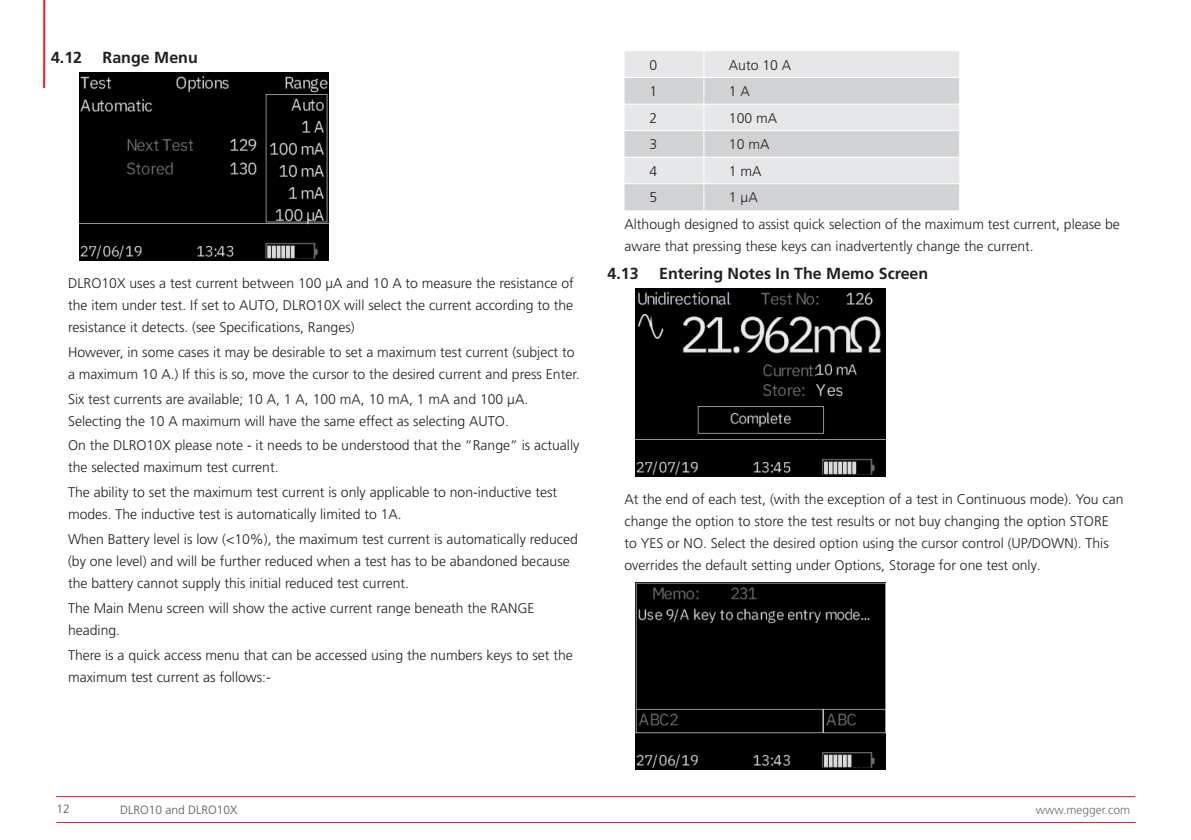
<style>
.page{position:relative;width:1191px;height:840px;background:#fff}
.page>*{position:absolute;margin:0;border:0;box-sizing:border-box;transform-origin:0 0}
.t1{font:700 16px "Frutiger LT Pro";color:#231f20}
.t2{font:300 14px/22px "Frutiger LT Pro";color:#231f20}
.t3{font:300 12px "Frutiger LT Pro";color:#57585a}
.t4{font:300 12px "Frutiger LT Pro";color:#6c6d70}
</style>
<div class="page">
<hr style="left:43px;top:0;width:2px;height:88px;background:#ee1d23">
<hr style="left:56px;top:795px;width:1079px;height:1px;background:#ee1d23">
<hr style="left:56px;top:821px;width:1079px;height:1px;background:#ee1d23">
<img style="left:79px;top:73px;width:250px;height:187px">
<div style="left:624px;top:51px;width:335px;height:26px;background:#e6e7e9"></div>
<svg style="left:624px;top:78px;width:335px;height:132px;background:#d9dadc"></svg>
<hr style="left:624px;top:104px;width:80px;height:1px;background:#fff">
<hr style="left:704px;top:104px;width:255px;height:1px;background:#fff">
<hr style="left:624px;top:130px;width:80px;height:1px;background:#fff">
<hr style="left:704px;top:130px;width:255px;height:1px;background:#fff">
<hr style="left:624px;top:157px;width:80px;height:1px;background:#fff">
<hr style="left:704px;top:157px;width:255px;height:1px;background:#fff">
<hr style="left:624px;top:183px;width:80px;height:1px;background:#fff">
<hr style="left:704px;top:183px;width:255px;height:1px;background:#fff">
<svg style="left:703px;top:51px;width:1px;height:159px"></svg>
<img style="left:636px;top:289px;width:249px;height:187px">
<img style="left:636px;top:582px;width:249px;height:187px">
<p class="t1" style="left:51px;top:48px;width:33px">4.12</p>
<p class="t1" style="left:103px;top:48px;width:97px">Range Menu</p>
<p class="t2" style="left:68px;top:272px;width:507px;text-align:justify">DLRO10X uses a test current between 100 μA and 10 A to measure the resistance of the item under test. If set to AUTO, DLRO10X will select the current according to the resistance it detects. (see Specifications, Ranges)</p>
<p class="t2" style="left:68px;top:341px;width:513px">However, in some cases it may be desirable to set a maximum test current (subject to a maximum 10 A.) If this is so, move the cursor to the desired current and press Enter.</p>
<p class="t2" style="left:68px;top:387px;width:462px">Six test currents are available; 10 A, 1 A, 100 mA, 10 mA, 1 mA and 100 μA.<br>Selecting the 10 A maximum will have the same effect as selecting AUTO.</p>
<p class="t2" style="left:68px;top:434px;width:513px">On the DLRO10X please note - it needs to be understood that the “Range” is actually the selected maximum test current.</p>
<p class="t2" style="left:68px;top:481px;width:490px">The ability to set the maximum test current is only applicable to non-inductive test modes. The inductive test is automatically limited to 1A.</p>
<p class="t2" style="left:68px;top:528px;width:511px">When Battery level is low (&lt;10%), the maximum test current is automatically reduced (by one level) and will be further reduced when a test has to be abandoned because the battery cannot supply this initial reduced test current.</p>
<p class="t2" style="left:68px;top:597px;width:468px">The Main Menu screen will show the active current range beneath the RANGE heading.</p>
<p class="t2" style="left:68px;top:643px;width:506px">There is a quick access menu that can be accessed using the numbers keys to set the maximum test current as follows:-</p>
<p class="t2" style="left:649px;top:54px;width:9px">0</p>
<p class="t2" style="left:729px;top:54px;width:64px">Auto 10 A</p>
<p class="t2" style="left:649px;top:80px;width:9px">1</p>
<p class="t2" style="left:729px;top:80px;width:23px">1 A</p>
<p class="t2" style="left:649px;top:107px;width:9px">2</p>
<p class="t2" style="left:729px;top:107px;width:50px">100 mA</p>
<p class="t2" style="left:649px;top:133px;width:9px">3</p>
<p class="t2" style="left:729px;top:133px;width:42px">10 mA</p>
<p class="t2" style="left:649px;top:160px;width:9px">4</p>
<p class="t2" style="left:729px;top:160px;width:34px">1 mA</p>
<p class="t2" style="left:649px;top:186px;width:9px">5</p>
<p class="t2" style="left:624px;top:184px;width:497px;line-height:27.2px;text-indent:104px">1 µA<br>Although designed to assist quick selection of the maximum test current, please be</p>
<p class="t2" style="left:624px;top:235px;width:411px">aware that pressing these keys can inadvertently change the current.</p>
<p class="t1" style="left:607px;top:264px;width:33px">4.13</p>
<p class="t1" style="left:659px;top:264px;width:271px">Entering Notes In The Memo Screen</p>
<p class="t2" style="left:624px;top:488px;width:500px">At the end of each test, (with the exception of a test in Continuous mode). You can change the option to store the test results or not buy changing the option STORE to YES or NO. Select the desired option using the cursor control (UP/DOWN). This overrides the default setting under Options, Storage for one test only.</p>
<p class="t3" style="left:57px;top:801px;width:15px">12</p>
<p class="t3" style="left:120px;top:802px;width:119px">DLRO10 and DLRO10X</p>
<p class="t4" style="left:1035px;top:802px;width:96px">www.megger.com</p>
</div>
